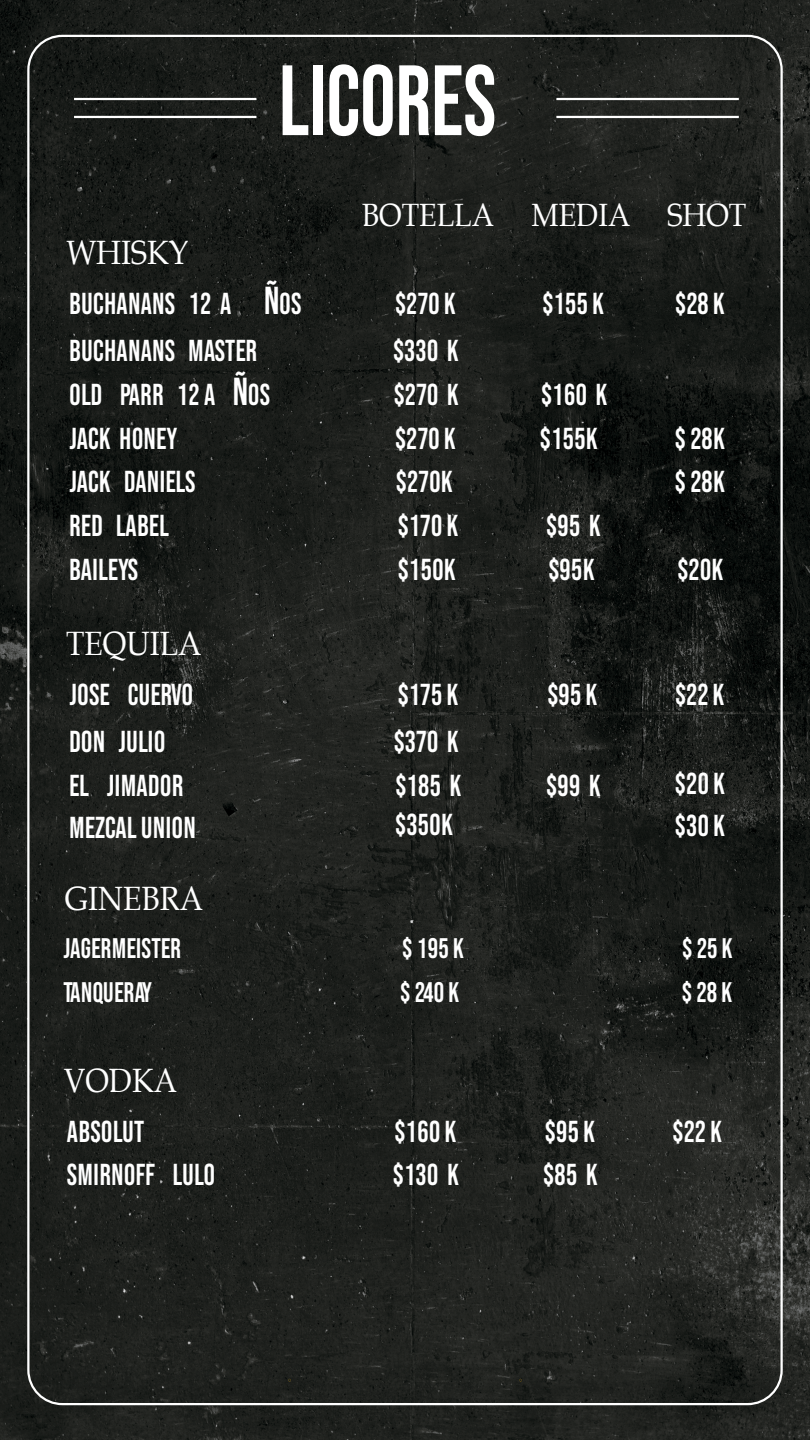
<style>
.page{position:relative;width:810px;height:1440px;background:#fff}
.page>*{position:absolute;margin:0;border:0;box-sizing:border-box;transform-origin:0 0}
.t1{font:99.68px "Bebas Neue";color:#fff;scale:.89 1}
.t2{font:33.75px "Book Antiqua";color:#fff;scale:.89 1}
.t3{font:32.25px "Book Antiqua";color:#fff;scale:.89 1}
.t4{font:30.3px/43.4px "Bebas Neue";letter-spacing:.02em;color:#fff;scale:.92 1}
.t5{font:30.3px "Bebas Neue";color:#fff;scale:.92 1}
.t6{font:28.35px "Bebas Neue";color:#fff;scale:.92 1}
.s1{font-size:39px}
</style>
<div class="page">
<img style="left:0;top:0;width:810px;height:1440px">
<hr style="left:74px;top:98px;width:182px;height:2px;background:#fff">
<hr style="left:74px;top:116px;width:182px;height:2px;background:#fff">
<hr style="left:556px;top:98px;width:183px;height:2px;background:#fff">
<hr style="left:556px;top:116px;width:183px;height:2px;background:#fff">
<h1 class="t1" style="left:279px;top:44px;width:246px">LICORES</h1>
<p class="t2" style="left:66px;top:229px;width:139px">WHISKY</p>
<p class="t3" style="left:362px;top:192px;width:434px">BOTELLA MEDIA SHOT</p>
<p class="t4" style="left:70px;top:281px;width:254px">BUCHANANS 12 A <span class="s1">Ñ</span>OS</p>
<p class="t4" style="left:395px;top:281px;width:67px">$270 K</p>
<p class="t4" style="left:675px;top:281px;width:55px">$28 K</p>
<p class="t4" style="left:70px;top:329px;width:205px">BUCHANANS MASTER</p>
<p class="t4" style="left:393px;top:329px;width:73px">$330 K</p>
<p class="t4" style="left:70px;top:372px;width:220px">OLD PARR 12 A <span class="s1">Ñ</span>OS</p>
<p class="t4" style="left:394px;top:372px;width:72px">$270 K</p>
<p class="t4" style="left:70px;top:416px;width:119px">JACK HONEY</p>
<p class="t4" style="left:395px;top:416px;width:67px">$270 K</p>
<p class="t4" style="left:675px;top:416px;width:56px">$ 28K</p>
<p class="t5" style="left:69px;top:465px;width:138px">JACK DANIELS</p>
<p class="t4" style="left:396px;top:460px;width:63px">$270K</p>
<p class="t4" style="left:675px;top:460px;width:56px">$ 28K</p>
<p class="t4" style="left:69px;top:504px;width:110px">RED LABEL</p>
<p class="t4" style="left:398px;top:504px;width:67px">$170 K</p>
<p class="t5" style="left:69px;top:552px;width:76px">BAILEYS</p>
<p class="t4" style="left:398px;top:547px;width:64px">$150K</p>
<p class="t4" style="left:542px;top:281px;width:68px">$155 K</p>
<p class="t4" style="left:541px;top:372px;width:74px">$160 K</p>
<p class="t4" style="left:540px;top:417px;width:64px">$155K</p>
<p class="t4" style="left:546px;top:504px;width:61px;line-height:43.7px">$95 K $95K</p>
<p class="t4" style="left:677px;top:547px;width:52px">$20K</p>
<p class="t2" style="left:66px;top:620px;width:153px">TEQUILA</p>
<p class="t4" style="left:547px;top:673px;width:56px">$95 K</p>
<p class="t4" style="left:69px;top:673px;width:136px">JOSE CUERVO</p>
<p class="t4" style="left:398px;top:673px;width:67px">$175 K</p>
<p class="t4" style="left:675px;top:673px;width:55px">$22 K</p>
<p class="t4" style="left:69px;top:720px;width:106px">DON JULIO</p>
<p class="t4" style="left:394px;top:720px;width:72px">$370 K</p>
<p class="t4" style="left:69px;top:764px;width:125px">EL JIMADOR</p>
<p class="t4" style="left:395px;top:766px;width:74px;line-height:38.7px">$185 K $350K</p>
<p class="t4" style="left:675px;top:761px;width:56px">$20 K</p>
<p class="t4" style="left:546px;top:764px;width:61px">$99 K</p>
<p class="t4" style="left:69px;top:806px;width:139px">MEZCAL UNION</p>
<p class="t4" style="left:675px;top:803px;width:56px">$30 K</p>
<p class="t2" style="left:65px;top:875px;width:156px">GINEBRA</p>
<p class="t6" style="left:63px;top:932px;width:129px">JAGERMEISTER</p>
<p class="t6" style="left:402px;top:932px;width:69px">$ 195 K</p>
<p class="t6" style="left:682px;top:932px;width:56px">$ 25 K</p>
<p class="t6" style="left:63px;top:976px;width:98px">TANQUERAY</p>
<p class="t6" style="left:400px;top:976px;width:66px">$ 240 K</p>
<p class="t6" style="left:682px;top:976px;width:56px">$ 28 K</p>
<p class="t2" style="left:64px;top:1057px;width:129px">VODKA</p>
<p class="t4" style="left:67px;top:1110px;width:163px">ABSOLUT<br>SMIRNOFF LULO</p>
<p class="t4" style="left:394px;top:1110px;width:69px">$160 K</p>
<p class="t4" style="left:673px;top:1110px;width:55px">$22 K</p>
<p class="t4" style="left:393px;top:1153px;width:73px">$130 K</p>
<p class="t4" style="left:543px;top:1110px;width:61px">$95 K $85 K</p>
</div>
